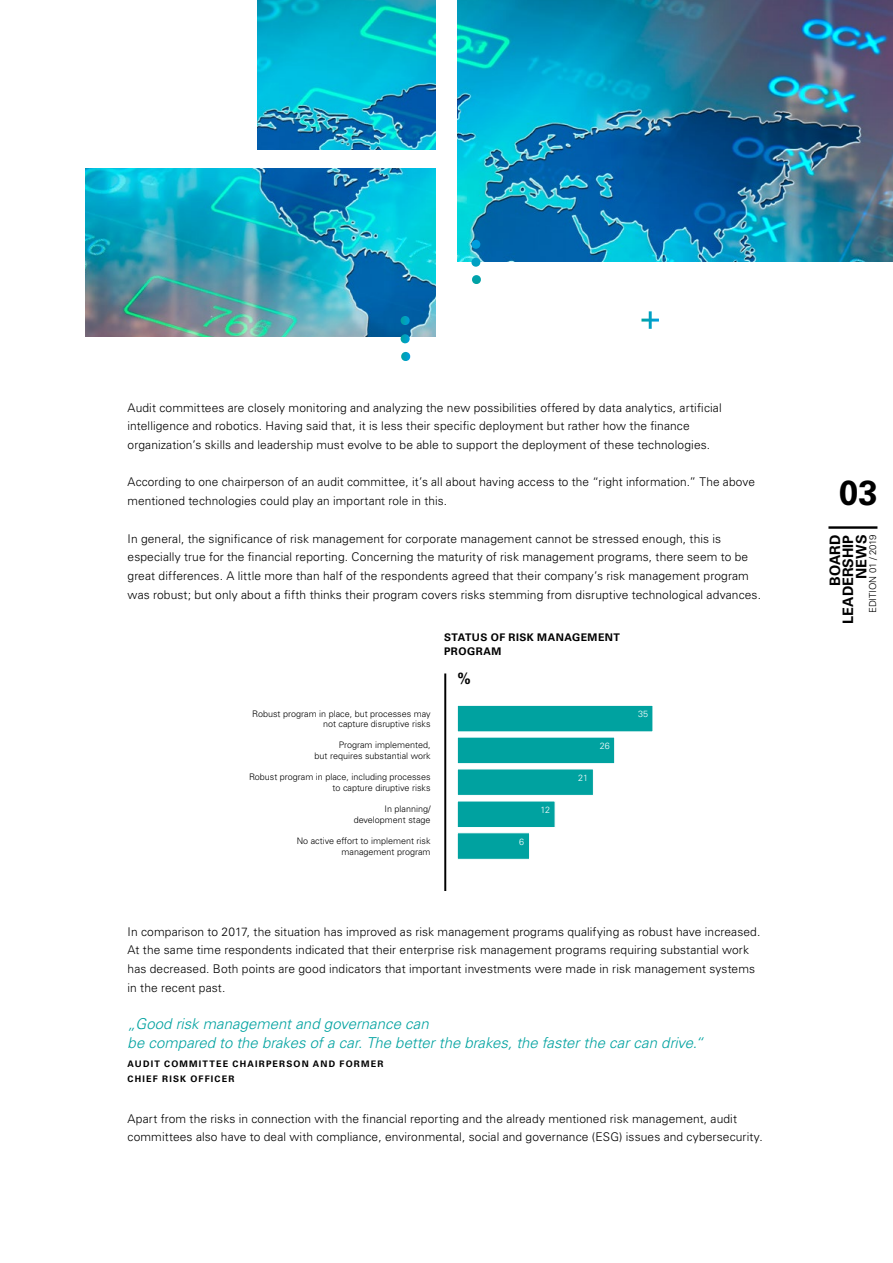
<style>
.page{position:relative;width:893px;height:1263px;background:#fff}
.page>*{position:absolute;margin:0;border:0;box-sizing:border-box;transform-origin:0 0}
.t1{font:700 34.8px "Univers LT Std";color:#000}
.t2{font:italic 300 15px/18.8px "Univers LT Std";color:#00a2a0}
.t3{font:700 15px "Univers LT Std";color:#000}
.t4{font:700 14.4px/13.2px "Univers LT Std";color:#000;text-align:right}
.t5{font:300 12px/18.8px "Univers LT Std";letter-spacing:.01em;color:#000}
.t6{font:700 10.5px/13.5px "Univers LT Std";letter-spacing:.045em;color:#000}
.t7{font:300 9.6px "Univers LT Std";color:#000}
.t8{font:300 9px/10.5px "Univers LT Std";color:#000;text-align:right}
.t9{font:700 9px/15px "Univers LT Std";letter-spacing:.13em;color:#000}
.t10{font:300 9px "Univers LT Std";color:#fff}
</style>
<div class="page">
<hr style="left:444px;top:673px;width:2px;height:218px;background:#000">
<div style="left:457px;top:705px;width:196px;height:27px;background:#00a2a0;border:1px solid #fff"></div>
<div style="left:457px;top:800px;width:98px;height:28px;background:#00a2a0;border:1px solid #fff"></div>
<div style="left:457px;top:737px;width:158px;height:27px;background:#00a2a0;border:1px solid #fff"></div>
<div style="left:457px;top:832px;width:73px;height:28px;background:#00a2a0;border:1px solid #fff"></div>
<div style="left:457px;top:768px;width:137px;height:28px;background:#00a2a0;border:1px solid #fff"></div>
<img style="left:457px;top:0;width:436px;height:262px">
<img style="left:257px;top:0;width:179px;height:150px">
<img style="left:85px;top:168px;width:351px;height:169px">
<svg style="left:471px;top:240px;width:10px;height:44px"></svg>
<svg style="left:641px;top:311px;width:18px;height:18px"></svg>
<svg style="left:400px;top:316px;width:11px;height:45px"></svg>
<hr style="left:828px;top:526px;width:49px;height:3px;background:#000">
<p class="t5" style="left:128px;top:398px;width:596px">Audit committees are closely monitoring and analyzing the new possibilities offered by data analytics, artificial intelligence and robotics. Having said that, it is less their specific deployment but rather how the finance organization’s skills and leadership must evolve to be able to support the deployment of these technologies.</p>
<p class="t5" style="left:128px;top:473px;width:629px">According to one chairperson of an audit committee, it’s all about having access to the “right information.” The above mentioned technologies could play an important role in this.</p>
<p class="t5" style="left:128px;top:529px;width:635px">In general, the significance of risk management for corporate management cannot be stressed enough, this is especially true for the financial reporting. Concerning the maturity of risk management programs, there seem to be great differences. A little more than half of the respondents agreed that their company’s risk management program was robust; but only about a fifth thinks their program covers risks stemming from disruptive technological advances.</p>
<p class="t6" style="left:444px;top:631px;width:177px">STATUS OF RISK MANAGEMENT<br>PROGRAM</p>
<p class="t8" style="left:252px;top:708px;width:180px">Robust program in place, but processes may not capture disruptive risks</p>
<p class="t8" style="left:314px;top:740px;width:118px">Program implemented,<br>but requires substantial work</p>
<p class="t8" style="left:249px;top:772px;width:183px">Robust program in place, including processes to capture diruptive risks</p>
<p class="t8" style="left:354px;top:804px;width:78px">In planning/ development stage</p>
<p class="t8" style="left:297px;top:836px;width:135px">No active effort to implement risk management program</p>
<p class="t3" style="left:458px;top:670px;width:15px">%</p>
<p class="t10" style="left:519px;top:836px;width:7px">6</p>
<p class="t10" style="left:541px;top:804px;width:11px">12</p>
<p class="t10" style="left:578px;top:772px;width:12px">21</p>
<p class="t10" style="left:600px;top:740px;width:12px">26</p>
<p class="t10" style="left:638px;top:708px;width:12px">35</p>
<p class="t5" style="left:128px;top:922px;width:634px">In comparison to 2017, the situation has improved as risk management programs qualifying as robust have increased.<br>At the same time respondents indicated that their enterprise risk management programs requiring substantial work has decreased. Both points are good indicators that important investments were made in risk management systems in the recent past.</p>
<p class="t2" style="left:128px;top:1014px;width:577px">„Good risk management and governance can<br>be compared to the brakes of a car. The better the brakes, the faster the car can drive.“</p>
<p class="t9" style="left:128px;top:1056px;width:257px">AUDIT COMMITTEE CHAIRPERSON AND FORMER<br>CHIEF RISK OFFICER</p>
<p class="t5" style="left:128px;top:1109px;width:637px">Apart from the risks in connection with the financial reporting and the already mentioned risk management, audit committees also have to deal with compliance, environmental, social and governance (ESG) issues and cybersecurity.</p>
<h1 class="t1" style="left:839px;top:472px;width:40px">03</h1>
<p class="t4" style="left:828px;top:623px;width:90px;rotate:-90deg">BOARD<br>LEADERSHIP<br>NEWS</p>
<p class="t7" style="left:867px;top:613px;width:80px;rotate:-90deg">EDITION 01 / 2019</p>
</div>
